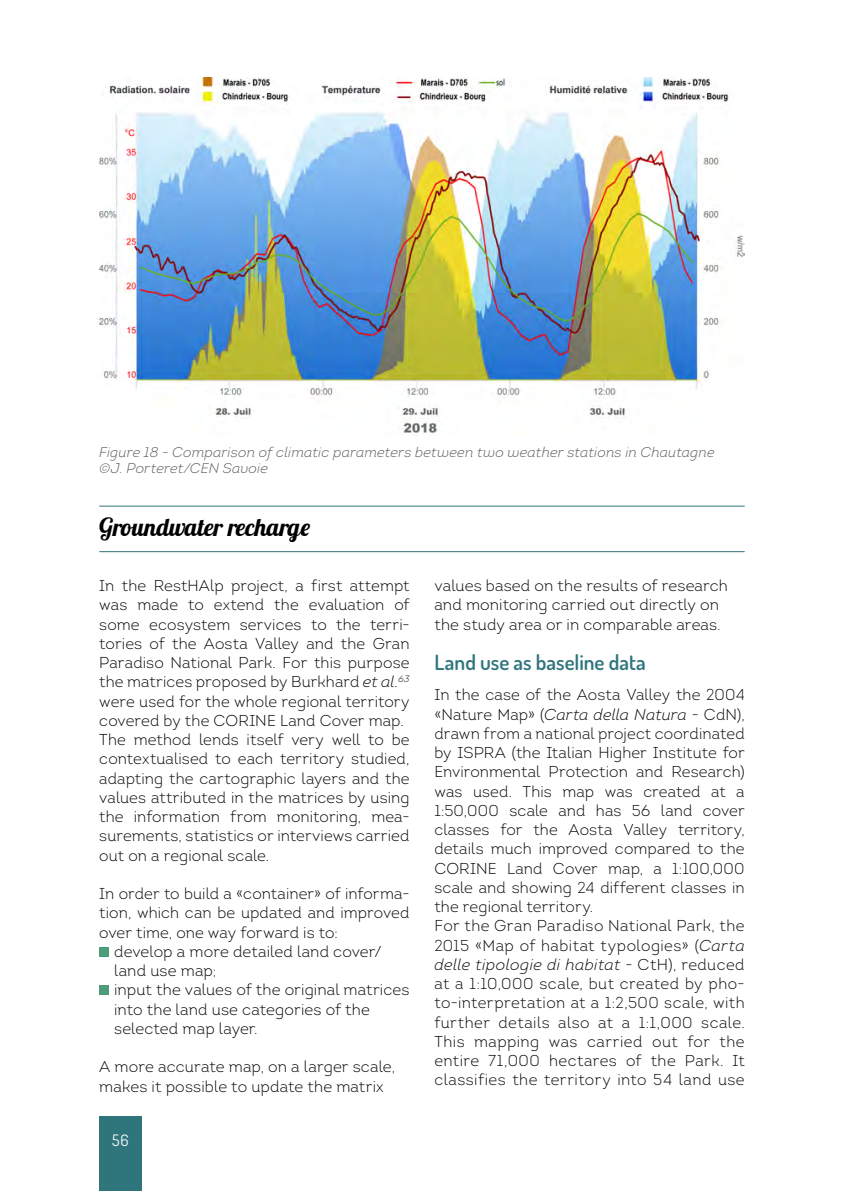
<style>
.page{position:relative;width:844px;height:1191px;background:#fff}
.page>*{position:absolute;margin:0;border:0;box-sizing:border-box;transform-origin:0 0}
.Titre_2{font:24.5px "Lobster";letter-spacing:-.005em;color:#000}
.Titre_3{font:600 21px "Dosis";color:#2f757c}
.Texte_courant{font:300 15.75px/19.2px "Intro";letter-spacing:.01em;color:#000;text-align:justify}
.Titre_4{font:15.75px "Dosis";color:#fff}
.Légende{font:italic 300 14px/15.4px "Intro";letter-spacing:.015em;color:#575756}
.s1{font-style:italic}
</style>
<div class="page">
<div style="left:99px;top:1116px;width:42px;height:75px;background:#2f757c"></div>
<hr style="left:99px;top:506px;width:645px;height:1px;background:#2f757c">
<hr style="left:99px;top:551px;width:645px;height:1px;background:#2f757c">
<div style="left:99px;top:947px;width:10px;height:10px;background:#4e9d7a"></div>
<div style="left:99px;top:985px;width:10px;height:10px;background:#4e9d7a"></div>
<img style="left:99px;top:78px;width:645px;height:355px">
<p class="Légende" style="left:99px;top:444px;width:616px">Figure 18 - Comparison of climatic parameters between two weather stations in Chautagne ©J. Porteret/CEN Savoie</p>
<p class="Titre_2" style="left:99px;top:512px;width:212px">Groundwater recharge</p>
<p class="Texte_courant" style="left:99px;top:576px;width:312px">In the RestHAlp project, a first attempt was made to extend the evaluation of some ecosystem services to the terri&shy;tories of the Aosta Valley and the Gran Paradiso National Park. For this purpose the matrices proposed by Burkhard <span class="s1">et al.</span><sup>63 </sup>were used for the whole regional territory covered by the CORINE Land Cover map.</p>
<p class="Texte_courant" style="left:99px;top:730px;width:312px">The method lends itself very well to be contextualised to each territory studied, adapting the cartographic layers and the values attributed in the matrices by using the information from monitoring, mea&shy;surements, statistics or interviews carried out on a regional scale.</p>
<p class="Texte_courant" style="left:99px;top:884px;width:312px">In order to build a «container» of informa&shy;tion, which can be updated and improved over time, one way forward is to:</p>
<p class="Texte_courant" style="left:114px;top:941px;width:269px">develop a more detailed land cover/ land use map;</p>
<p class="Texte_courant" style="left:114px;top:980px;width:297px;text-align:left">input the values of the original matrices into the land use categories of the selected map layer.</p>
<p class="Texte_courant" style="left:99px;top:1057px;width:297px">A more accurate map, on a larger scale, makes it possible to update the matrix</p>
<p class="Titre_4" style="left:112px;top:1129px;width:18px">56</p>
<p class="Texte_courant" style="left:434px;top:576px;width:295px;text-align:left">values based on the results of research and monitoring carried out directly on the study area or in comparable areas.</p>
<p class="Titre_3" style="left:434px;top:648px;width:213px">Land use as baseline data</p>
<p class="Texte_courant" style="left:434px;top:685px;width:312px">In the case of the Aosta Valley the 2004 «Nature Map» (<span class="s1">Carta della Natura</span> - CdN), drawn from a national project coordinated by ISPRA (the Italian Higher Institute for Environmental Protection and Research) was used. This map was created at a 1:50,000 scale and has 56 land cover classes for the Aosta Valley territory, details much improved compared to the CORINE Land Cover map, a 1:100,000 scale and showing 24 different classes in the regional territory.</p>
<p class="Texte_courant" style="left:434px;top:916px;width:312px">For the Gran Paradiso National Park, the 2015 «Map of habitat typologies» (<span class="s1">Carta delle tipologie di habitat</span> - CtH), reduced at a 1:10,000 scale, but created by pho&shy;to-interpretation at a 1:2,500 scale, with further details also at a 1:1,000 scale.<br>This mapping was carried out for the entire 71,000 hectares of the Park. It classifies the territory into 54 land use</p>
</div>
